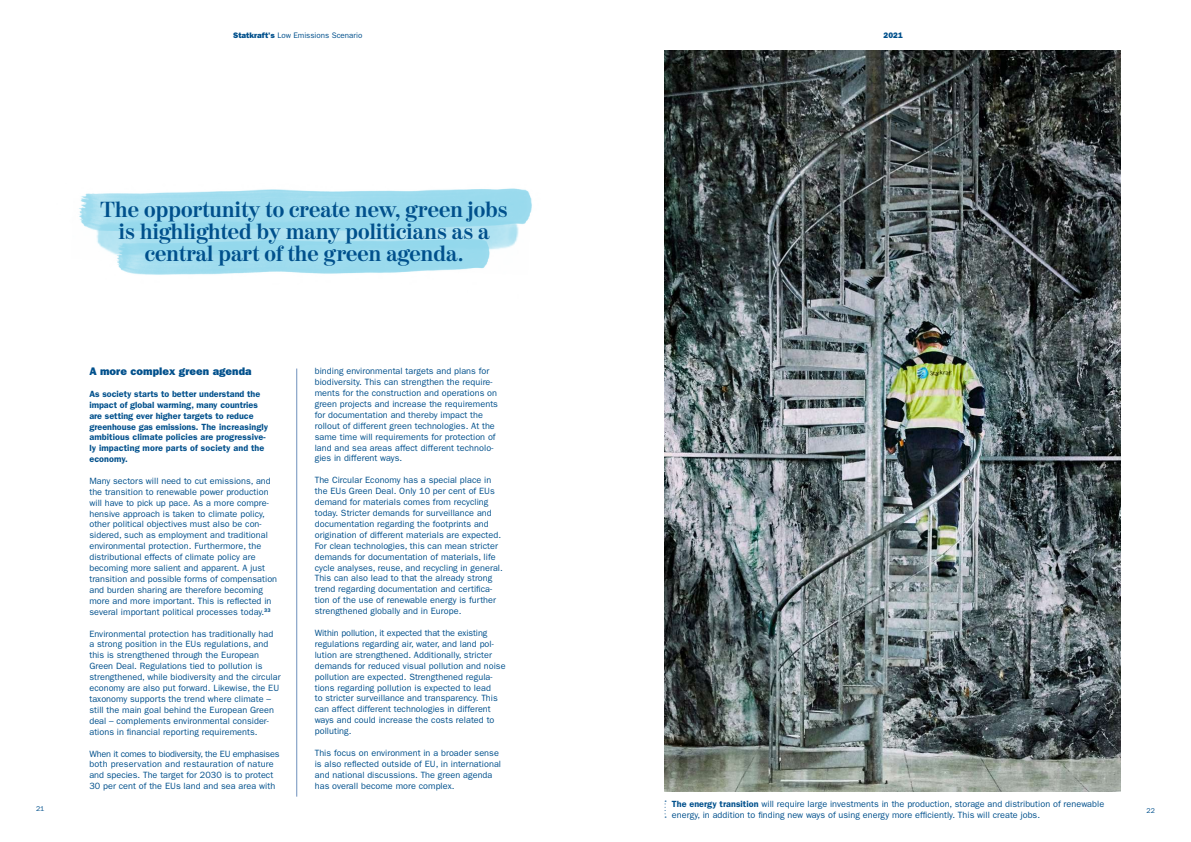
<style>
.page{position:relative;width:1191px;height:842px;background:#fff}
.page>*{position:absolute;margin:0;border:0;box-sizing:border-box;transform-origin:0 0}
.t1{font:700 21.7px/21.7px "Moderno FB";letter-spacing:.005em;color:#00508c;text-align:center}
.t2{font:11px "ITC Franklin Gothic Std Hvy";letter-spacing:.005em;color:#00508c}
.t3{font:9.1px/10.9px "ITC Franklin Gothic Std";letter-spacing:.005em;color:#00508c}
.t4{font:600 9px/10.8px "ITC Franklin Gothic Std";color:#00508c}
.t5{font:8px "ITC Franklin Gothic Std";color:#00508c}
.t6{font:8px "ITC Franklin Gothic Std Hvy";color:#00508c}
.t7{font:7px "ITC Franklin Gothic Std";color:#00508c}
.s1{font-family:"ITC Franklin Gothic Std Hvy"}
.s2{font-weight:600;font-size:9px}
</style>
<div class="page">
<svg style="left:79px;top:188px;width:453px;height:43px;background:#a6deef"></svg>
<svg style="left:98px;top:229px;width:425px;height:46px;background:#ade1f0"></svg>
<hr style="left:296px;top:369px;width:1px;height:428px;background:#6f90bc">
<img style="left:664px;top:51px;width:456px;height:740px">
<svg style="left:664px;top:801px;width:2px;height:17px"></svg>
<p class="t5" style="left:233px;top:31px;width:131px"><span class="s1">Statkraft's</span> Low Emissions Scenario</p>
<p class="t6" style="left:883px;top:30px;width:21px">2021</p>
<h1 class="t1" style="left:101px;top:200px;width:408px">The opportunity to create new, green jobs is highlighted by many politicians as a central part of the green agenda.</h1>
<p class="t2" style="left:89px;top:365px;width:164px">A more complex green agenda</p>
<p class="t4" style="left:89px;top:389px;width:180px">As society starts to better understand the impact of global warming, many countries are setting ever higher targets to reduce greenhouse gas emissions. The increasingly ambitious climate policies are progressive&shy;ly impacting more parts of society and the economy.</p>
<p class="t3" style="left:89px;top:475px;width:189px">Many sectors will need to cut emissions, and the transition to renewable power production will have to pick up pace. As a more compre&shy;hensive approach is taken to climate policy, other political objectives must also be con&shy;sidered, such as employment and traditional environmental protection. Furthermore, the distributional effects of climate policy are becoming more salient and apparent. A just transition and possible forms of compensation and burden sharing are therefore becoming more and more important. This is reflected in several important political processes today.<sup>33</sup></p>
<p class="t3" style="left:89px;top:628px;width:193px">Environmental protection has traditionally had<br>a strong position in the EUs regulations, and this is strengthened through the European Green Deal. Regulations tied to pollution is strengthened, while biodiversity and the circular economy are also put forward. Likewise, the EU taxonomy supports the trend where climate – still the main goal behind the European Green deal – complements environmental consider&shy;ations in financial reporting requirements.</p>
<p class="t3" style="left:89px;top:748px;width:192px">When it comes to biodiversity, the EU emphasises both preservation and restauration of nature and species. The target for 2030 is to protect 30 per cent of the EUs land and sea area with</p>
<p class="t3" style="left:315px;top:366px;width:185px">binding environmental targets and plans for biodiversity. This can strengthen the require&shy;ments for the construction and operations on green projects and increase the requirements for documentation and thereby impact the rollout of different green technologies. At the same time will requirements for protection of land and sea areas affect different technolo&shy;gies in different ways.</p>
<p class="t3" style="left:315px;top:475px;width:190px">The Circular Economy has a special place in the EUs Green Deal. Only 10 per cent of EUs demand for materials comes from recycling today. Stricter demands for surveillance and documentation regarding the footprints and origination of different materials are expected.<br>For clean technologies, this can mean stricter demands for documentation of materials, life cycle analyses, reuse, and recycling in general.<br>This can also lead to that the already strong trend regarding documentation and certifica&shy;tion of the use of renewable energy is further strengthened globally and in Europe.</p>
<p class="t3" style="left:315px;top:627px;width:192px">Within pollution, it expected that the existing regulations regarding air, water, and land pol&shy;lution are strengthened. Additionally, stricter demands for reduced visual pollution and noise pollution are expected. Strengthened regula&shy;tions regarding pollution is expected to lead<br>to stricter surveillance and transparency. This can affect different technologies in different ways and could increase the costs related to polluting.</p>
<p class="t3" style="left:315px;top:747px;width:188px">This focus on environment in a broader sense is also reflected outside of EU, in international and national discussions. The green agenda has overall become more complex.</p>
<p class="t3" style="left:672px;top:798px;width:434px"><span class="s2">The energy transition</span> will require large investments in the production, storage and distribution of renewable energy, in addition to finding new ways of using energy more efficiently. This will create jobs.</p>
<p class="t7" style="left:36px;top:804px;width:10px">21</p>
<p class="t7" style="left:1146px;top:807px;width:10px">22</p>
</div>
